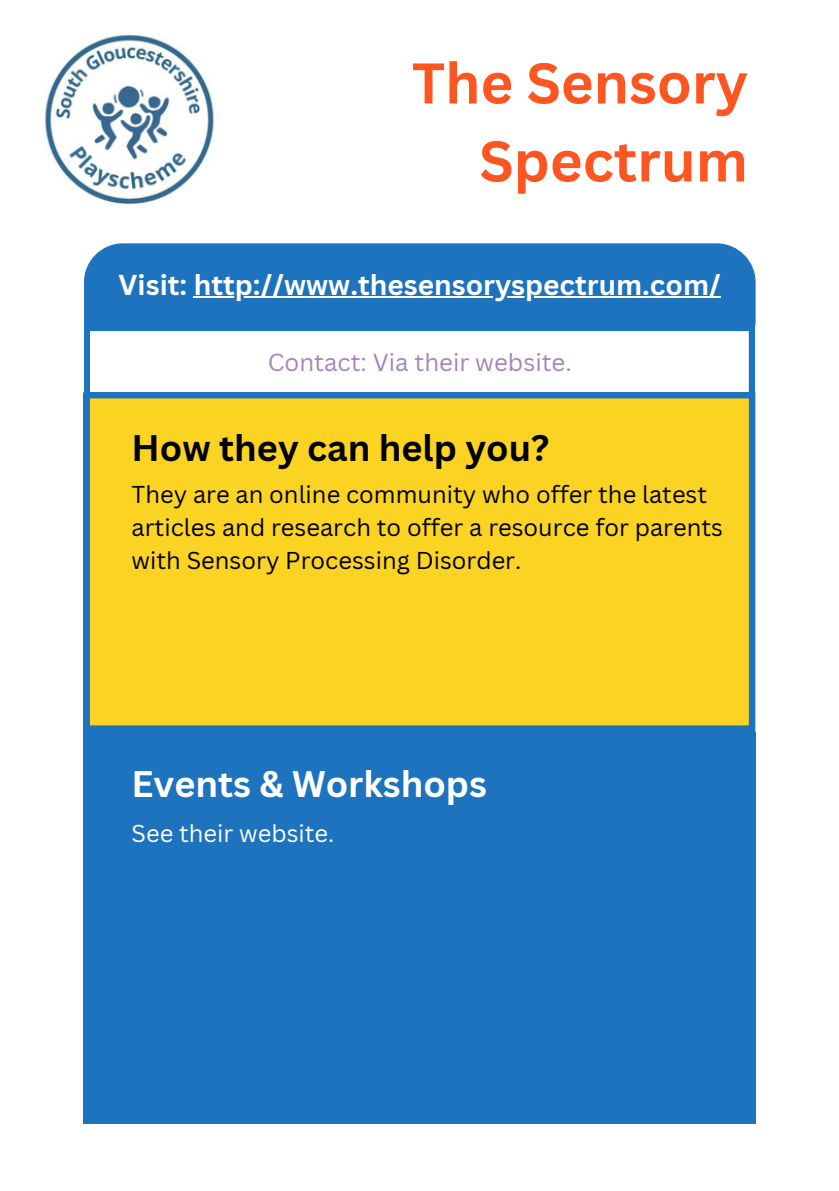
<style>
.page{position:relative;width:839px;height:1191px;background:#fff}
.page>*{position:absolute;margin:0;border:0;box-sizing:border-box;transform-origin:0 0}
.t1{font:700 56px/78px "Canva Sans";color:#ff5521;text-align:right}
.t2{font:700 36px "Canva Sans";color:#000}
.t3{font:700 36px "Canva Sans";color:#fff}
.t4{font:700 28px "Canva Sans";color:#fff}
.t5{font:24px "Canva Sans";color:#a683bb}
.t6{font:23.8px/33px "Canva Sans";color:#000}
.t7{font:23.8px "Canva Sans";color:#fff}
</style>
<div class="page">
<img style="left:44px;top:34px;width:170px;height:171px">
<div style="left:84px;top:243px;width:671px;height:118px;background:#1e73be;border-radius:39px"></div>
<svg style="left:84px;top:328px;width:670px;height:64px"></svg>
<div style="left:84px;top:392px;width:670px;height:339px;background:#fbd322"></div>
<div style="left:84px;top:732px;width:670px;height:391px;background:#1e73be"></div>
<hr style="left:194px;top:296px;width:526px;height:2px;background:#fff">
<p class="t1" style="left:412px;top:43px;width:337px">The Sensory<br>Spectrum</p>
<p class="t4" style="left:119px;top:265px;width:603px">Visit: http://www.thesensoryspectrum.com/</p>
<p class="t5" style="left:268px;top:345px;width:305px">Contact: Via their website.</p>
<p class="t2" style="left:131px;top:423px;width:419px">How they can help you?</p>
<p class="t6" style="left:131px;top:477px;width:593px">They are an online community who offer the latest articles and research to offer a resource for parents with Sensory Processing Disorder.</p>
<p class="t3" style="left:131px;top:759px;width:357px">Events &amp; Workshops</p>
<p class="t7" style="left:131px;top:817px;width:204px">See their website.</p>
</div>
